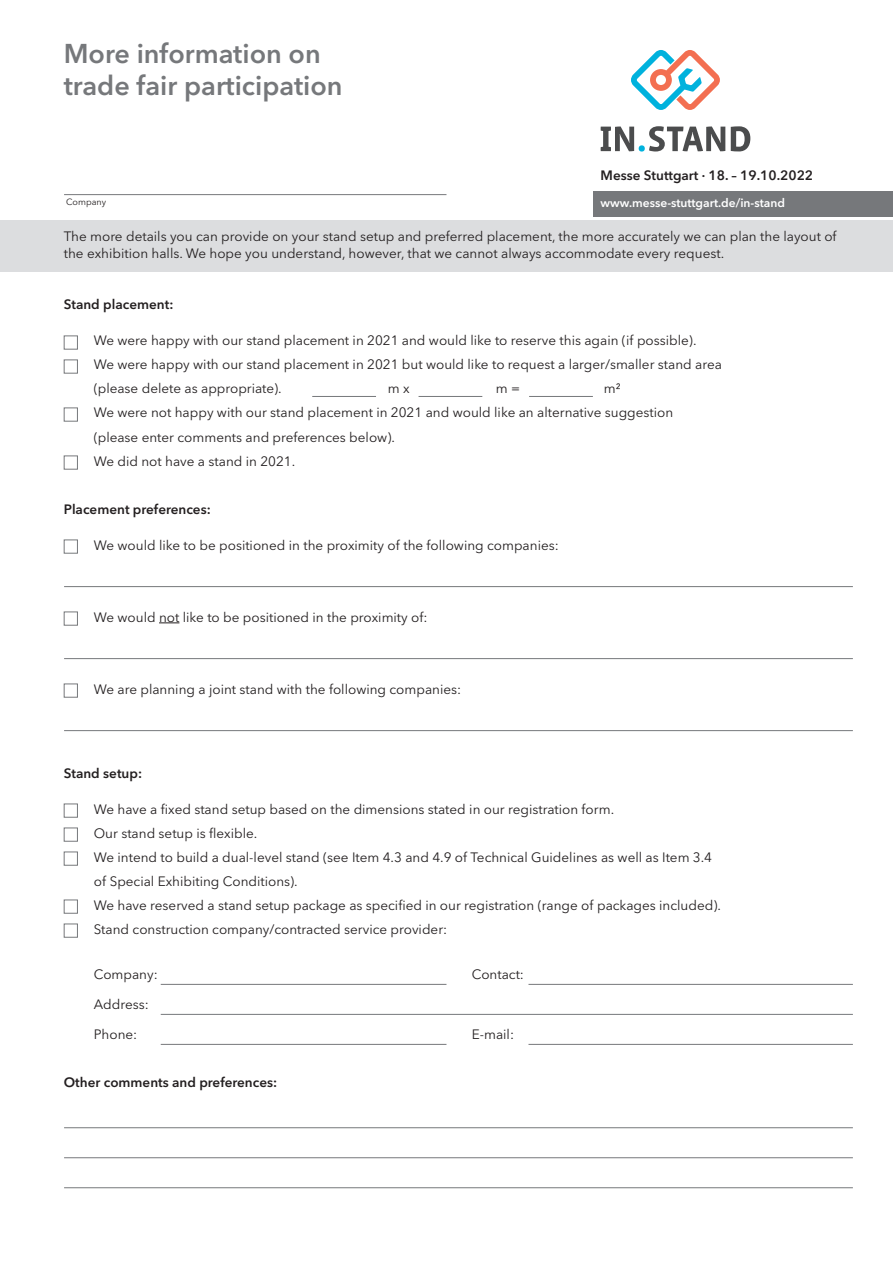
<style>
.page{position:relative;width:893px;height:1263px;background:#fff}
.page>*{position:absolute;margin:0;border:0;box-sizing:border-box;transform-origin:0 0}
.t1{font:600 27px/31.5px "Avenir Next LT Pro";color:#76787b}
.t2{font:13.5px/24px "Avenir Next LT Pro";color:#231f20}
.t3{font:600 13.5px "Avenir Next LT Pro";color:#231f20}
.t4{font:600 12px "Avenir Next LT Pro";color:#fff}
.t5{font:9px "Avenir Next LT Pro";color:#231f20}
</style>
<div class="page">
<div style="left:0;top:220px;width:893px;height:52px;background:#dcdddf"></div>
<svg style="left:159px;top:622px;width:20px;height:1px"></svg>
<div style="left:64px;top:335px;width:14px;height:15px;border:1px solid #76787b"></div>
<div style="left:64px;top:359px;width:14px;height:15px;border:1px solid #76787b"></div>
<div style="left:64px;top:407px;width:14px;height:15px;border:1px solid #76787b"></div>
<div style="left:64px;top:455px;width:14px;height:15px;border:1px solid #76787b"></div>
<div style="left:64px;top:539px;width:14px;height:15px;border:1px solid #76787b"></div>
<div style="left:64px;top:611px;width:14px;height:15px;border:1px solid #76787b"></div>
<div style="left:64px;top:683px;width:14px;height:15px;border:1px solid #76787b"></div>
<div style="left:64px;top:803px;width:14px;height:15px;border:1px solid #76787b"></div>
<div style="left:64px;top:827px;width:14px;height:15px;border:1px solid #76787b"></div>
<div style="left:64px;top:851px;width:14px;height:15px;border:1px solid #76787b"></div>
<div style="left:64px;top:899px;width:14px;height:15px;border:1px solid #76787b"></div>
<div style="left:64px;top:923px;width:14px;height:15px;border:1px solid #76787b"></div>
<hr style="left:64px;top:194px;width:382px;height:1px;background:#76787b">
<hr style="left:64px;top:586px;width:789px;height:1px;background:#76787b">
<hr style="left:64px;top:658px;width:789px;height:1px;background:#76787b">
<hr style="left:64px;top:730px;width:789px;height:1px;background:#76787b">
<hr style="left:64px;top:1127px;width:789px;height:1px;background:#76787b">
<hr style="left:64px;top:1157px;width:789px;height:1px;background:#76787b">
<hr style="left:64px;top:1187px;width:789px;height:1px;background:#76787b">
<hr style="left:528px;top:984px;width:325px;height:1px;background:#76787b">
<hr style="left:528px;top:1044px;width:325px;height:1px;background:#76787b">
<hr style="left:161px;top:984px;width:285px;height:1px;background:#76787b">
<hr style="left:161px;top:1014px;width:692px;height:1px;background:#76787b">
<hr style="left:161px;top:1044px;width:285px;height:1px;background:#76787b">
<hr style="left:312px;top:396px;width:64px;height:1px;background:#76787b">
<hr style="left:419px;top:396px;width:63px;height:1px;background:#76787b">
<hr style="left:529px;top:396px;width:64px;height:1px;background:#76787b">
<div style="left:593px;top:192px;width:300px;height:25px;background:#76787b"></div>
<svg style="left:601px;top:126px;width:33px;height:25px"></svg>
<div style="left:639px;top:145px;width:6px;height:7px;background:#00b2dd;border-radius:50%"></div>
<svg style="left:649px;top:126px;width:76px;height:25px"></svg>
<svg style="left:731px;top:126px;width:19px;height:25px"></svg>
<svg style="left:631px;top:50px;width:89px;height:60px"></svg>
<h1 class="t1" style="left:64px;top:38px;width:280px">More information on trade fair participation</h1>
<p class="t5" style="left:66px;top:196px;width:41px">Company</p>
<p class="t3" style="left:601px;top:167px;width:214px">Messe Stuttgart · 18. – 19.10.2022</p>
<p class="t4" style="left:601px;top:196px;width:186px">www.messe-stuttgart.de/in-stand</p>
<p class="t2" style="left:64px;top:228px;width:774px;line-height:16.5px">The more details you can provide on your stand setup and preferred placement, the more accurately we can plan the layout of the exhibition halls. We hope you understand, however, that we cannot always accommodate every request.</p>
<p class="t3" style="left:64px;top:297px;width:111px">Stand placement:</p>
<p class="t2" style="left:94px;top:329px;width:630px">We were happy with our stand placement in 2021 and would like to reserve this again (if possible).<br>We were happy with our stand placement in 2021 but would like to request a larger/smaller stand area (please delete as appropriate).</p>
<p class="t2" style="left:94px;top:377px;width:581px;text-indent:510px">m²<br>We were not happy with our stand placement in 2021 and would like an alternative suggestion (please enter comments and preferences below).<br>We did not have a stand in 2021.</p>
<p class="t3" style="left:64px;top:501px;width:148px">Placement preferences:</p>
<p class="t2" style="left:94px;top:533px;width:467px">We would like to be positioned in the proximity of the following companies:</p>
<p class="t2" style="left:388px;top:377px;width:23px">m x</p>
<p class="t2" style="left:496px;top:377px;width:26px">m =</p>
<p class="t2" style="left:94px;top:605px;width:335px">We would not like to be positioned in the proximity of:</p>
<p class="t2" style="left:94px;top:677px;width:369px">We are planning a joint stand with the following companies:</p>
<p class="t3" style="left:64px;top:765px;width:80px">Stand setup:</p>
<p class="t2" style="left:94px;top:797px;width:629px">We have a fixed stand setup based on the dimensions stated in our registration form.<br>Our stand setup is flexible.<br>We intend to build a dual-level stand (see Item 4.3 and 4.9 of Technical Guidelines as well as Item 3.4 of Special Exhibiting Conditions).<br>We have reserved a stand setup package as specified in our registration (range of packages included).<br>Stand construction company/contracted service provider:</p>
<p class="t2" style="left:94px;top:962px;width:65px">Company:</p>
<p class="t2" style="left:472px;top:962px;width:54px">Contact:</p>
<p class="t2" style="left:94px;top:992px;width:57px">Address:</p>
<p class="t2" style="left:94px;top:1022px;width:45px">Phone:</p>
<p class="t2" style="left:472px;top:1022px;width:44px">E-mail:</p>
<p class="t3" style="left:64px;top:1074px;width:215px">Other comments and preferences:</p>
</div>
